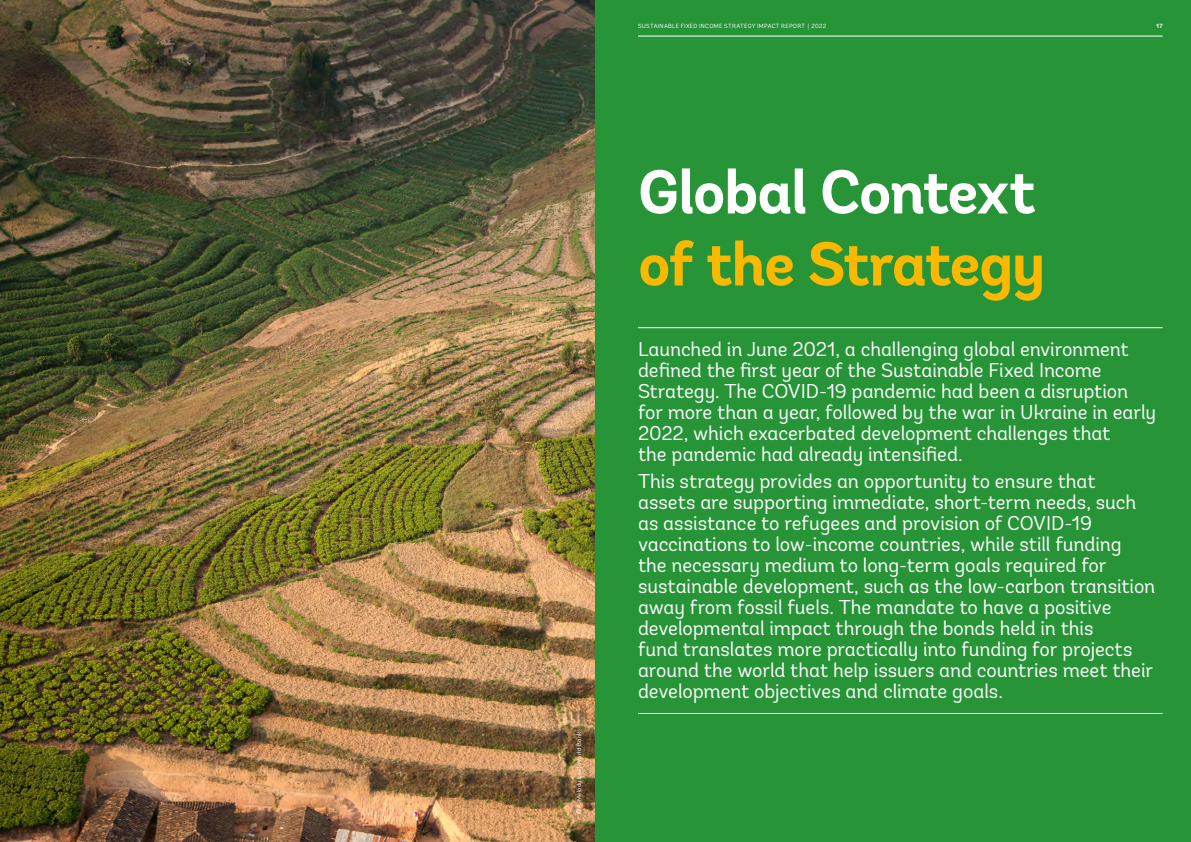
<style>
.page{position:relative;width:1191px;height:842px;background:#fff}
.page>*{position:absolute;margin:0;border:0;box-sizing:border-box;transform-origin:0 0}
.t1{font:700 62px "Andes";letter-spacing:-.025em;color:#fff}
.t2{font:700 62px "Andes";letter-spacing:-.03em;color:#fbb800}
.t3{font:20px/21px "Andes";letter-spacing:-.005em;color:#fff}
.t4{font:6px "Andes";letter-spacing:.045em;color:#fff}
.t5{font:700 6px "Andes";color:#fff}
</style>
<div class="page">
<img style="left:0;top:0;width:595px;height:842px">
<div style="left:595px;top:0;width:596px;height:842px;background:#289438"></div>
<hr style="left:638px;top:36px;width:524px;height:1px;background:#fff">
<hr style="left:638px;top:327px;width:524px;height:1px;background:#fff">
<hr style="left:638px;top:713px;width:524px;height:1px;background:#fff">
<p class="t4" style="left:638px;top:23px;width:190px">SUSTAINABLE FIXED INCOME STRATEGY IMPACT REPORT | 2022</p>
<p class="t5" style="left:1156px;top:23px;width:8px">17</p>
<p class="t4" style="left:575px;top:814px;width:84px;rotate:-90deg">©A. Melody Lee | World Bank</p>
<h1 class="t1" style="left:638px;top:153px;width:399px">Global Context</h1>
<h1 class="t2" style="left:638px;top:225px;width:409px">of the Strategy</h1>
<p class="t3" style="left:638px;top:339px;width:519px">Launched in June 2021, a challenging global environment defined the first year of the Sustainable Fixed Income Strategy. The COVID-19 pandemic had been a disruption for more than a year, followed by the war in Ukraine in early 2022, which exacerbated development challenges that<br>the pandemic had already intensified.</p>
<p class="t3" style="left:638px;top:470px;width:519px">This strategy provides an opportunity to ensure that assets are supporting immediate, short-term needs, such as assistance to refugees and provision of COVID-19 vaccinations to low-income countries, while still funding the necessary medium to long-term goals required for sustainable development, such as the low-carbon transition away from fossil fuels. The mandate to have a positive developmental impact through the bonds held in this<br>fund translates more practically into funding for projects around the world that help issuers and countries meet their development objectives and climate goals.</p>
</div>
